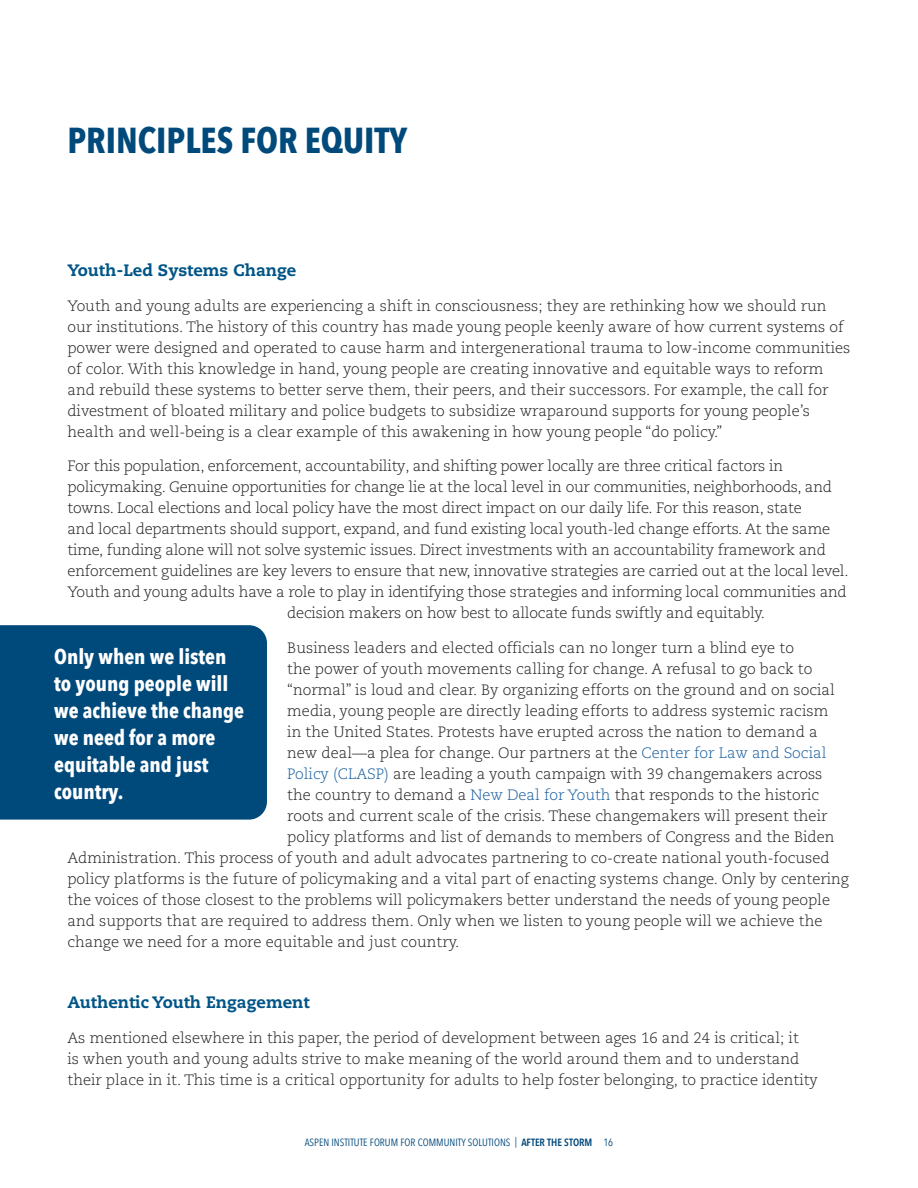
<style>
.page{position:relative;width:918px;height:1188px;background:#fff}
.page>*{position:absolute;margin:0;border:0;box-sizing:border-box;transform-origin:0 0}
.t1{font:700 36px "Avenir Next Condensed";color:#00497b}
.t2{font:700 21px/27px "Avenir Next Condensed";color:#fff}
.t3{font:800 16.5px "Caecilia LT Pro 85";color:#005587}
.t4{font:300 15px/21px "Caecilia LT Pro 45";color:#231f20}
.t5{font:10.5px "Avenir Next Condensed";color:#00497b}
.s1{color:#175d9e}
.s2{font-weight:600}
</style>
<div class="page">
<div style="left:0;top:625px;width:267px;height:195px;background:#00497b"></div>
<h1 class="t1" style="left:68px;top:117px;width:341px">PRINCIPLES FOR EQUITY</h1>
<p class="t3" style="left:68px;top:259px;width:230px">Youth-Led Systems Change</p>
<p class="t4" style="left:68px;top:295px;width:784px">Youth and young adults are experiencing a shift in consciousness; they are rethinking how we should run our institutions. The history of this country has made young people keenly aware of how current systems of power were designed and operated to cause harm and intergenerational trauma to low-income communities of color. With this knowledge in hand, young people are creating innovative and equitable ways to reform and rebuild these systems to better serve them, their peers, and their successors. For example, the call for divestment of bloated military and police budgets to subsidize wraparound supports for young people’s health and well-being is a clear example of this awakening in how young people “do policy.”</p>
<p class="t4" style="left:68px;top:455px;width:717px">For this population, enforcement, accountability, and shifting power locally are three critical factors in</p>
<p class="t4" style="left:68px;top:476px;width:766px">policymaking. Genuine opportunities for change lie at the local level in our communities, neighborhoods, and</p>
<p class="t4" style="left:68px;top:497px;width:736px">towns. Local elections and local policy have the most direct impact on our daily life. For this reason, state</p>
<p class="t4" style="left:68px;top:518px;width:764px">and local departments should support, expand, and fund existing local youth-led change efforts. At the same</p>
<p class="t4" style="left:68px;top:539px;width:760px">time, funding alone will not solve systemic issues. Direct investments with an accountability framework and</p>
<p class="t4" style="left:68px;top:560px;width:783px">enforcement guidelines are key levers to ensure that new, innovative strategies are carried out at the local level.</p>
<p class="t4" style="left:68px;top:581px;width:781px">Youth and young adults have a role to play in identifying those strategies and informing local communities and</p>
<p class="t4" style="left:287px;top:602px;width:479px">decision makers on how best to allocate funds swiftly and equitably.</p>
<p class="t4" style="left:287px;top:637px;width:508px">Business leaders and elected officials can no longer turn a blind eye to</p>
<p class="t4" style="left:287px;top:658px;width:527px">the power of youth movements calling for change. A refusal to go back to</p>
<p class="t4" style="left:287px;top:679px;width:549px">“normal” is loud and clear. By organizing efforts on the ground and on social</p>
<p class="t4" style="left:287px;top:700px;width:543px">media, young people are directly leading efforts to address systemic racism</p>
<p class="t4" style="left:287px;top:721px;width:532px">in the United States. Protests have erupted across the nation to demand a</p>
<p class="t4" style="left:287px;top:742px;width:541px">new deal—a plea for change. Our partners at the <span class="s1">Center for Law and Social</span></p>
<p class="t4" style="left:287px;top:763px;width:537px"><span class="s1">Policy (CLASP)</span> are leading a youth campaign with 39 changemakers across</p>
<p class="t4" style="left:287px;top:784px;width:534px">the country to demand a <span class="s1">New Deal for Youth</span> that responds to the historic</p>
<p class="t4" style="left:287px;top:805px;width:542px">roots and current scale of the crisis. These changemakers will present their</p>
<p class="t4" style="left:287px;top:826px;width:549px">policy platforms and list of demands to members of Congress and the Biden</p>
<p class="t4" style="left:68px;top:847px;width:764px">Administration. This process of youth and adult advocates partnering to co-create national youth-focused</p>
<p class="t4" style="left:68px;top:868px;width:783px">policy platforms is the future of policymaking and a vital part of enacting systems change. Only by centering</p>
<p class="t4" style="left:68px;top:889px;width:764px">the voices of those closest to the problems will policymakers better understand the needs of young people</p>
<p class="t4" style="left:68px;top:910px;width:756px">and supports that are required to address them. Only when we listen to young people will we achieve the</p>
<p class="t4" style="left:68px;top:931px;width:393px">change we need for a more equitable and just country.</p>
<h2 class="t2" style="left:54px;top:643px;width:192px">Only when we listen to young people will we achieve the change we need for a more equitable and just country.</h2>
<p class="t3" style="left:68px;top:991px;width:244px">Authentic Youth Engagement</p>
<p class="t4" style="left:68px;top:1027px;width:752px">As mentioned elsewhere in this paper, the period of development between ages 16 and 24 is critical; it<br>is when youth and young adults strive to make meaning of the world around them and to understand their place in it. This time is a critical opportunity for adults to help foster belonging, to practice identity</p>
<p class="t5" style="left:305px;top:1136px;width:310px">ASPEN INSTITUTE FORUM FOR COMMUNITY SOLUTIONS | <span class="s2">AFTER THE STORM</span> 16</p>
</div>
